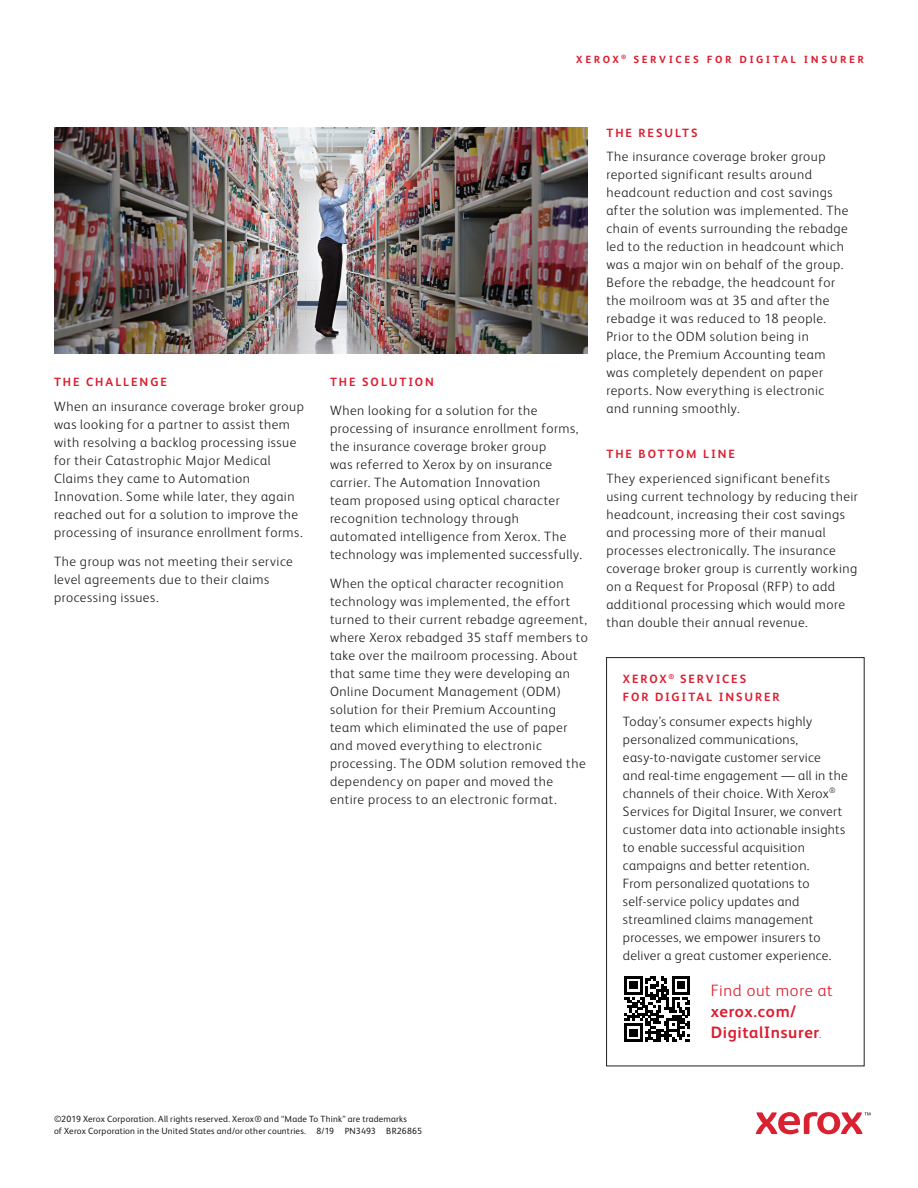
<style>
.page{position:relative;width:918px;height:1188px;background:#fff}
.page>*{position:absolute;margin:0;border:0;box-sizing:border-box;transform-origin:0 0}
.Call_to_action{font:700 16.5px/21px "Xerox Sans";letter-spacing:.035em;color:#db1e30}
.Body_Text{font:300 13.5px/18px "Xerox Sans";letter-spacing:.04em;color:#231f20}
.Body_Subhead{font:700 12px/18px "Xerox Sans";letter-spacing:.165em;color:#db1e30}
.Page_Header{font:700 12px "Xerox Sans Expert";letter-spacing:.215em;color:#db1e30}
.Body_Text-2{font:700 12px "Xerox Sans";letter-spacing:.165em;color:#db1e30}
.Legal{font:9px/12px "Xerox Sans";letter-spacing:.02em;color:#231f20}
.s1{font-weight:300}
.s2{font-weight:100}
</style>
<div class="page">
<svg style="left:756px;top:1112px;width:114px;height:22px"></svg>
<img style="left:54px;top:127px;width:534px;height:226px">
<div style="left:606px;top:657px;width:258px;height:409px;border:1px solid #231f20"></div>
<svg style="left:624px;top:976px;width:66px;height:66px"></svg>
<p class="Body_Subhead" style="left:54px;top:373px;width:114px">THE CHALLENGE</p>
<p class="Body_Text" style="left:54px;top:396px;width:251px">When an insurance coverage broker group was looking for a partner to assist them with resolving a backlog processing issue for their Catastrophic Major Medical Claims they came to Automation Innovation. Some while later, they again reached out for a solution to improve the processing of insurance enrollment forms.</p>
<p class="Body_Text" style="left:54px;top:551px;width:240px">The group was not meeting their service level agreements due to their claims processing issues.</p>
<p class="Page_Header" style="left:576px;top:55px;width:289px">XEROX <sup>®</sup> SERVICES FOR DIGITAL INSURER</p>
<p class="Body_Text-2" style="left:330px;top:374px;width:106px">THE SOLUTION</p>
<p class="Body_Text" style="left:330px;top:401px;width:253px">When looking for a solution for the processing of insurance enrollment forms, the insurance coverage broker group<br>was referred to Xerox by on insurance carrier. The Automation Innovation<br>team proposed using optical character recognition technology through automated intelligence from Xerox. The technology was implemented successfully.</p>
<p class="Body_Text" style="left:330px;top:574px;width:259px">When the optical character recognition technology was implemented, the effort turned to their current rebadge agreement, where Xerox rebadged 35 staff members to take over the mailroom processing. About that same time they were developing an Online Document Management (ODM) solution for their Premium Accounting team which eliminated the use of paper and moved everything to electronic processing. The ODM solution removed the dependency on paper and moved the entire process to an electronic format.</p>
<p class="Body_Subhead" style="left:606px;top:123px;width:93px">THE RESULTS</p>
<p class="Body_Text" style="left:606px;top:147px;width:244px">The insurance coverage broker group reported significant results around headcount reduction and cost savings after the solution was implemented. The chain of events surrounding the rebadge led to the reduction in headcount which was a major win on behalf of the group.<br>Before the rebadge, the headcount for the moilroom was at 35 and after the rebadge it was reduced to 18 people.<br>Prior to the ODM solution being in<br>place, the Premium Accounting team was completely dependent on paper reports. Now everything is electronic and running smoothly.</p>
<p class="Body_Subhead" style="left:606px;top:445px;width:130px">THE BOTTOM LINE</p>
<p class="Body_Text" style="left:606px;top:468px;width:253px">They experienced significant benefits using current technology by reducing their headcount, increasing their cost savings and processing more of their manual processes electronically. The insurance coverage broker group is currently working on a Request for Proposal (RFP) to add additional processing which would more than double their annual revenue.</p>
<p class="Body_Subhead" style="left:623px;top:670px;width:158px">XEROX<sup>®</sup> SERVICES<br>FOR DIGITAL INSURER</p>
<p class="Body_Text" style="left:623px;top:711px;width:226px">Today’s consumer expects highly personalized communications, easy-to-navigate customer service<br>and real-time engagement — all in the channels of their choice. With Xerox<sup>® </sup>Services for Digital Insurer, we convert customer data into actionable insights to enable successful acquisition campaigns and better retention.<br>From personalized quotations to self-service policy updates and streamlined claims management processes, we empower insurers to deliver a great customer experience.</p>
<p class="Call_to_action" style="left:711px;top:979px;width:123px"><span class="s1">Find out more at </span>xerox.com/<br>DigitalInsurer<span class="s2">.</span></p>
<p class="Legal" style="left:54px;top:1112px;width:370px">©2019 Xerox Corporation. All rights reserved. Xerox® and “Made To Think” are trademarks<br>of Xerox Corporation in the United States and/or other countries. 8/19 PN3493 BR26865</p>
</div>
